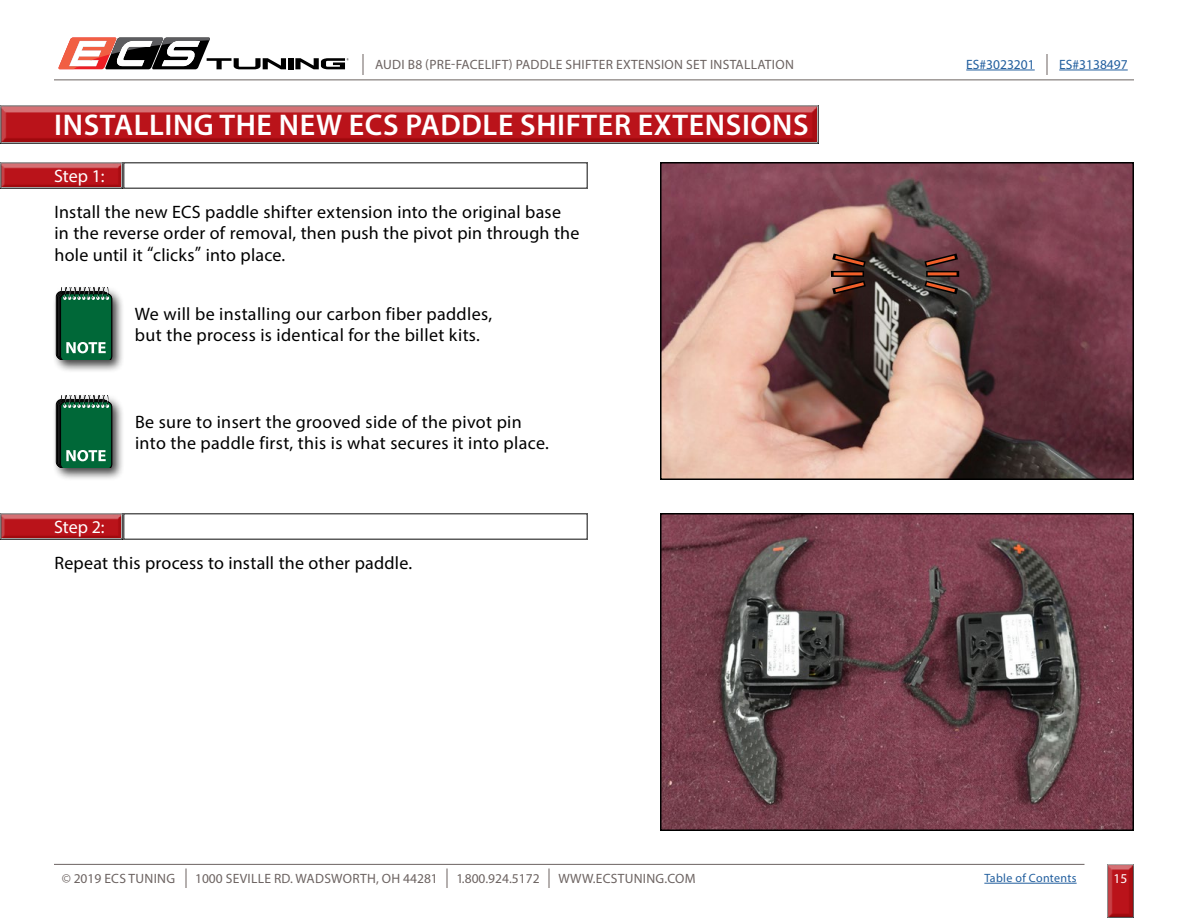
<style>
.page{position:relative;width:1188px;height:918px;background:#fff}
.page>*{position:absolute;margin:0;border:0;box-sizing:border-box;transform-origin:0 0}
.t1{font:600 30px "Myriad Pro";letter-spacing:.02em;color:#fff}
.t2{font:18px/21.6px "Myriad Pro";letter-spacing:.015em;color:#000}
.t3{font:18px "Myriad Pro";letter-spacing:-.005em;color:#fff}
.t4{font:13.5px "Myriad Pro";letter-spacing:.02em;color:#6c6361}
.t5{font:13.5px "Myriad Pro";color:#215e9e}
.t6{font:13.5px "Myriad Pro";color:#6c6361}
.t7{font:13.5px "Myriad Pro";color:#fff}
.t8{font:12px "Myriad Pro";letter-spacing:.025em;color:#215e9e}
</style>
<div class="page">
<div style="left:288px;top:58px;width:5px;height:11px;background:#000"></div>
<svg style="left:58px;top:38px;width:228px;height:31px"></svg>
<svg style="left:295px;top:58px;width:54px;height:11px"></svg>
<hr style="left:54px;top:80px;width:1080px;height:1px;background:#6c6361">
<svg style="left:363px;top:54px;width:1px;height:21px"></svg>
<svg style="left:1047px;top:54px;width:1px;height:21px"></svg>
<hr style="left:1059px;top:70px;width:69px;height:1px;background:#215e9e">
<hr style="left:966px;top:70px;width:69px;height:1px;background:#215e9e">
<div style="left:1101px;top:861px;width:39px;height:57px;background:#000;opacity:.75"></div>
<hr style="left:984px;top:883px;width:93px;height:1px;background:#215e9e">
<hr style="left:54px;top:864px;width:1030px;height:1px;background:#6c6361">
<svg style="left:549px;top:868px;width:1px;height:20px"></svg>
<svg style="left:186px;top:868px;width:1px;height:20px"></svg>
<svg style="left:447px;top:868px;width:1px;height:20px"></svg>
<div style="left:0;top:159px;width:129px;height:30px;background:#000;opacity:.75"></div>
<div style="left:0;top:510px;width:129px;height:30px;background:#000;opacity:.75"></div>
<div style="left:0;top:101px;width:827px;height:43px;background:#000;opacity:.75"></div>
<div style="left:52px;top:284px;width:73px;height:89px;background:#000;opacity:.75"></div>
<svg style="left:59px;top:288px;width:53px;height:72px;background:#1f6f4a"></svg>
<div style="left:52px;top:392px;width:73px;height:89px;background:#000;opacity:.75"></div>
<svg style="left:59px;top:396px;width:53px;height:72px;background:#1f6f4a"></svg>
<img style="left:663px;top:516px;width:468px;height:312px">
<div style="left:660px;top:513px;width:474px;height:318px;border:2px solid #000"></div>
<img style="left:663px;top:165px;width:468px;height:312px">
<div style="left:660px;top:162px;width:474px;height:318px;border:2px solid #000"></div>
<svg style="left:826px;top:249px;width:46px;height:50px;background:#6f4333"></svg>
<svg style="left:918px;top:249px;width:47px;height:50px;background:#5b3835"></svg>
<p class="t4" style="left:375px;top:56px;width:420px">AUDI B8 (PRE-FACELIFT) PADDLE SHIFTER EXTENSION SET INSTALLATION</p>
<p class="t5" style="left:966px;top:56px;width:70px">ES#3023201</p>
<p class="t5" style="left:1059px;top:56px;width:70px">ES#3138497</p>
<h1 class="t1" style="left:54px;top:106px;width:756px">INSTALLING THE NEW ECS PADDLE SHIFTER EXTENSIONS</h1>
<p class="t3" style="left:54px;top:164px;width:52px">Step 1:</p>
<p class="t2" style="left:54px;top:200px;width:527px">Install the new ECS paddle shifter extension into the original base in the reverse order of removal, then push the pivot pin through the hole until it “clicks” into place.</p>
<p class="t2" style="left:135px;top:302px;width:359px">We will be installing our carbon fiber paddles, but the process is identical for the billet kits.</p>
<p class="t3" style="left:54px;top:515px;width:52px">Step 2:</p>
<p class="t2" style="left:135px;top:410px;width:416px">Be sure to insert the grooved side of the pivot pin into the paddle first, this is what secures it into place.</p>
<p class="t2" style="left:54px;top:551px;width:359px">Repeat this process to install the other paddle.</p>
<p class="t4" style="left:62px;top:870px;width:115px">© 2019 ECS TUNING</p>
<p class="t4" style="left:195px;top:870px;width:244px">1000 SEVILLE RD. WADSWORTH, OH 44281</p>
<p class="t6" style="left:456px;top:870px;width:85px">1.800.924.5172</p>
<p class="t4" style="left:558px;top:870px;width:139px">WWW.ECSTUNING.COM</p>
<p class="t8" style="left:984px;top:871px;width:94px">Table of Contents</p>
<p class="t7" style="left:1114px;top:870px;width:15px">15</p>
</div>
